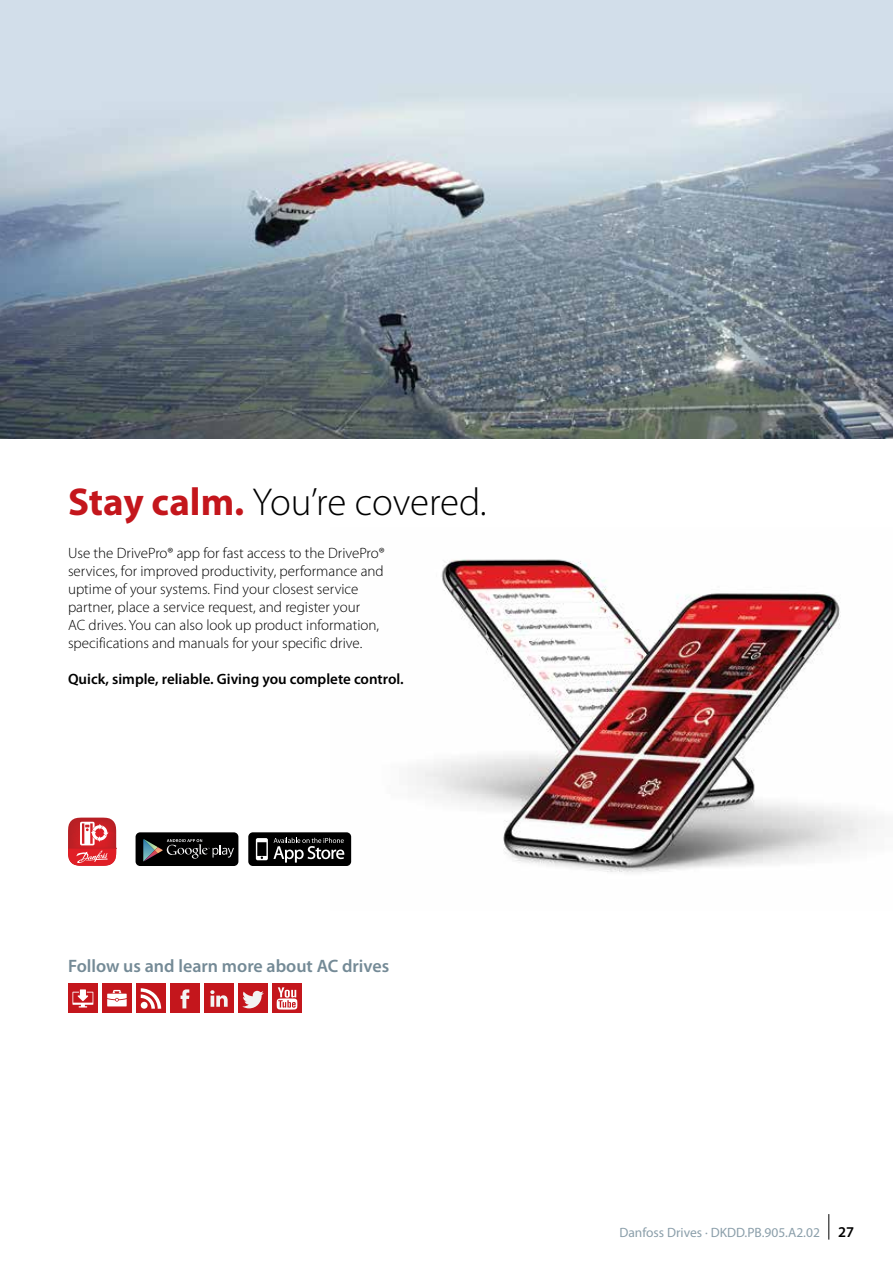
<style>
.page{position:relative;width:893px;height:1263px;background:#fff}
.page>*{position:absolute;margin:0;border:0;box-sizing:border-box;transform-origin:0 0}
.t1{font:300 39px "Myriad Pro";letter-spacing:-.005em;color:#000}
.t2{font:600 18px "Myriad Pro";color:#748a96}
.t3{font:300 15px/18px "Myriad Pro";color:#000}
.t4{font:600 15px "Myriad Pro";color:#000}
.t5{font:13.5px "Myriad Pro";color:#8b9faa}
.s1{font-weight:700;color:#c4161c}
.s2{font-weight:600;font-size:15px;color:#000}
</style>
<div class="page">
<img style="left:349px;top:559px;width:527px;height:314px">
<img style="left:1px;top:0;width:892px;height:438px">
<div style="left:68px;top:983px;width:30px;height:30px;background:#c4161c"></div>
<svg style="left:72px;top:989px;width:21px;height:18px"></svg>
<div style="left:170px;top:983px;width:30px;height:30px;background:#c4161c"></div>
<svg style="left:181px;top:989px;width:8px;height:19px"></svg>
<div style="left:102px;top:983px;width:30px;height:30px;background:#c4161c"></div>
<svg style="left:107px;top:990px;width:20px;height:16px"></svg>
<div style="left:204px;top:983px;width:30px;height:30px;background:#c4161c"></div>
<svg style="left:210px;top:990px;width:18px;height:17px"></svg>
<div style="left:136px;top:983px;width:30px;height:30px;background:#c4161c"></div>
<svg style="left:141px;top:988px;width:20px;height:21px"></svg>
<div style="left:238px;top:983px;width:30px;height:30px;background:#c4161c"></div>
<svg style="left:242px;top:991px;width:22px;height:17px"></svg>
<div style="left:272px;top:983px;width:30px;height:30px;background:#c4161c"></div>
<svg style="left:277px;top:987px;width:20px;height:22px"></svg>
<svg style="left:68px;top:818px;width:48px;height:48px"></svg>
<div style="left:248px;top:832px;width:103px;height:34px;background:#000;border-radius:5px"></div>
<svg style="left:256px;top:838px;width:88px;height:24px"></svg>
<div style="left:136px;top:832px;width:102px;height:34px;background:#000;border-radius:5px"></div>
<svg style="left:143px;top:839px;width:91px;height:22px"></svg>
<img style="left:0;top:0;width:1px;height:1263px">
<svg style="left:828px;top:1214px;width:1px;height:25px"></svg>
<h1 class="t1" style="left:68px;top:481px;width:420px"><span class="s1">Stay calm.</span> You’re covered.</h1>
<p class="t3" style="left:68px;top:544px;width:318px">Use the DrivePro® app for fast access to the DrivePro® services, for improved productivity, performance and uptime of your systems. Find your closest service partner, place a service request, and register your<br>AC drives. You can also look up product information, specifications and manuals for your specific drive.</p>
<p class="t4" style="left:68px;top:671px;width:337px">Quick, simple, reliable. Giving you complete control.</p>
<p class="t2" style="left:68px;top:956px;width:323px">Follow us and learn more about AC drives</p>
<p class="t5" style="left:619px;top:1225px;width:236px">Danfoss Drives · DKDD.PB.905.A2.02 <span class="s2">27</span></p>
</div>
